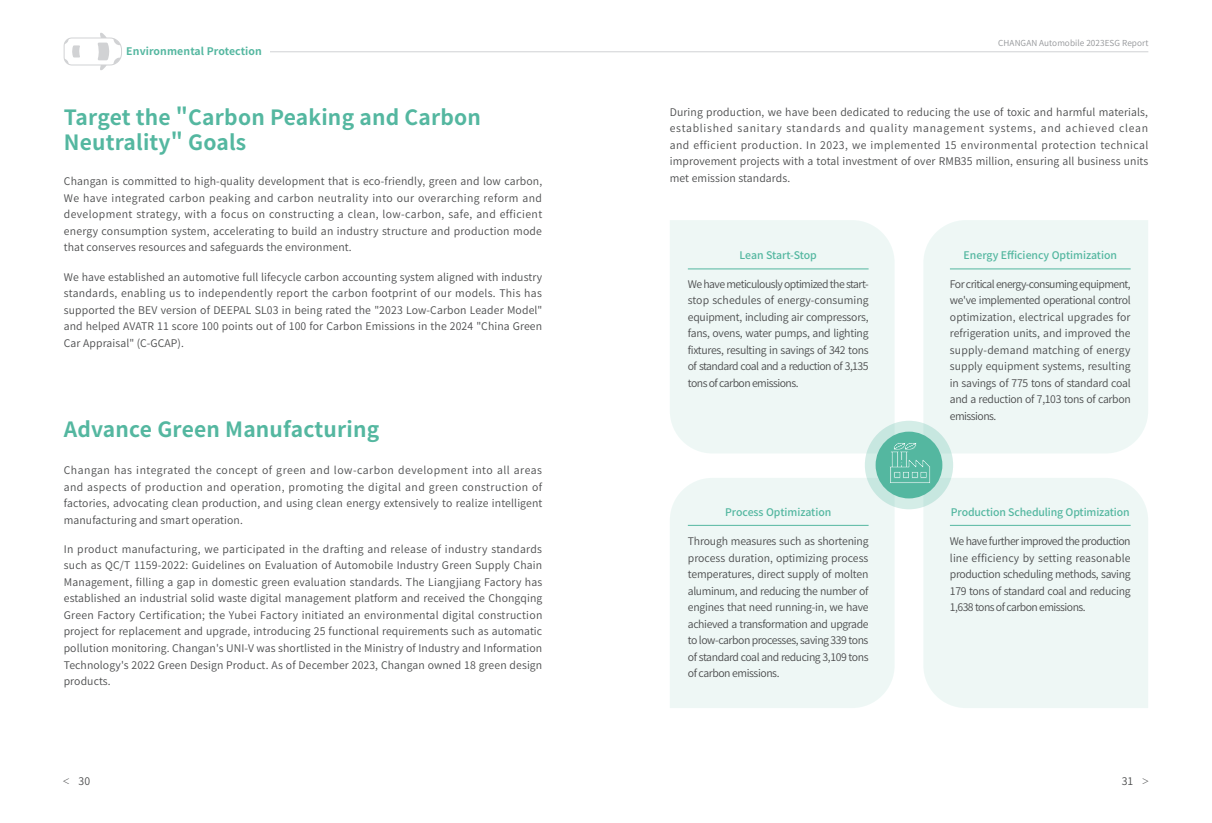
<style>
.page{position:relative;width:1212px;height:823px;background:#fff}
.page>*{position:absolute;margin:0;border:0;box-sizing:border-box;transform-origin:0 0}
.t1{font:700 21px/25.2px "Source Han Sans CN";letter-spacing:.01em;color:#54b7a0}
.t2{font:10.5px/16.5px "Source Han Sans CN";color:#4b4c4d;text-align:justify}
.t3{font:500 10.5px "Source Han Sans CN";letter-spacing:-.01em;color:#54b7a0}
.t4{font:700 10.5px "Source Han Sans CN";letter-spacing:.01em;color:#54b7a0}
.t5{font:8.25px "Source Han Sans SC";letter-spacing:.01em;color:#939598}
.s1{font-size:7.5px}
</style>
<div class="page">
<hr style="left:131px;top:51px;width:1017px;height:1px;background:#d1d2d4">
<svg style="left:64px;top:33px;width:58px;height:37px"></svg>
<div style="left:126px;top:46px;width:144px;height:12px;background:#fff"></div>
<div style="left:670px;top:220px;width:225px;height:233px;background:#eef7f5"></div>
<div style="left:670px;top:477px;width:225px;height:231px;background:#eef7f5"></div>
<div style="left:923px;top:220px;width:225px;height:233px;background:#eef7f5"></div>
<div style="left:923px;top:477px;width:225px;height:231px;background:#eef7f5"></div>
<hr style="left:688px;top:268px;width:180px;height:1px;background:#54b7a0">
<hr style="left:688px;top:525px;width:180px;height:1px;background:#54b7a0">
<hr style="left:950px;top:525px;width:180px;height:1px;background:#54b7a0">
<hr style="left:950px;top:268px;width:180px;height:1px;background:#54b7a0">
<svg style="left:865px;top:420px;width:88px;height:89px;background:#cbe9e2"></svg>
<div style="left:875px;top:431px;width:67px;height:67px;background:#54b7a0;border-radius:50%"></div>
<svg style="left:890px;top:443px;width:40px;height:40px"></svg>
<p class="t4" style="left:126px;top:46px;width:137px">Environmental Protection</p>
<h1 class="t1" style="left:64px;top:104px;width:419px">Target the "Carbon Peaking and Carbon<br>Neutrality" Goals</h1>
<p class="t2" style="left:64px;top:173px;width:480px">Changan is committed to high-quality development that is eco-friendly, green and low carbon, We have integrated carbon peaking and carbon neutrality into our overarching reform and development strategy, with a focus on constructing a clean, low-carbon, safe, and efficient energy consumption system, accelerating to build an industry structure and production mode that conserves resources and safeguards the environment.</p>
<p class="t2" style="left:64px;top:268px;width:480px">We have established an automotive full lifecycle carbon accounting system aligned with industry standards, enabling us to independently report the carbon footprint of our models. This has supported the BEV version of DEEPAL SL03 in being rated the "2023 Low-Carbon Leader Model" and helped AVATR 11 score 100 points out of 100 for Carbon Emissions in the 2024 "China Green Car Appraisal" (C-GCAP).</p>
<h1 class="t1" style="left:64px;top:416px;width:317px">Advance Green Manufacturing</h1>
<p class="t2" style="left:64px;top:462px;width:480px">Changan has integrated the concept of green and low-carbon development into all areas and aspects of production and operation, promoting the digital and green construction of factories, advocating clean production, and using clean energy extensively to realize intelligent manufacturing and smart operation.</p>
<p class="t2" style="left:64px;top:541px;width:480px">In product manufacturing, we participated in the drafting and release of industry standards such as QC/T 1159-2022: Guidelines on Evaluation of Automobile Industry Green Supply Chain Management, filling a gap in domestic green evaluation standards. The Liangjiang Factory has established an industrial solid waste digital management platform and received the Chongqing Green Factory Certification; the Yubei Factory initiated an environmental digital construction project for replacement and upgrade, introducing 25 functional requirements such as automatic pollution monitoring. Changan's UNI-V was shortlisted in the Ministry of Industry and Information Technology's 2022 Green Design Product. As of December 2023, Changan owned 18 green design products.</p>
<p class="t5" style="left:998px;top:38px;width:152px">CHANGAN Automobile 2023ESG Report</p>
<p class="t2" style="left:670px;top:104px;width:480px">During production, we have been dedicated to reducing the use of toxic and harmful materials, established sanitary standards and quality management systems, and achieved clean and efficient production. In 2023, we implemented 15 environmental protection technical improvement projects with a total investment of over RMB35 million, ensuring all business units met emission standards.</p>
<p class="t3" style="left:740px;top:249px;width:79px">Lean Start-Stop</p>
<p class="t2" style="left:688px;top:276px;width:182px">We have meticulously optimized the start&shy;stop schedules of energy-consuming equipment, including air compressors, fans, ovens, water pumps, and lighting fixtures, resulting in savings of 342 tons of standard coal and a reduction of 3,135 tons of carbon emissions.</p>
<p class="t3" style="left:963px;top:249px;width:155px">Energy Efficiency Optimization</p>
<p class="t2" style="left:950px;top:275px;width:182px">For critical energy-consuming equipment, we've implemented operational control optimization, electrical upgrades for refrigeration units, and improved the supply-demand matching of energy supply equipment systems, resulting in savings of 775 tons of standard coal and a reduction of 7,103 tons of carbon emissions.</p>
<p class="t3" style="left:725px;top:506px;width:108px">Process Optimization</p>
<p class="t3" style="left:951px;top:506px;width:180px">Production Scheduling Optimization</p>
<p class="t2" style="left:688px;top:533px;width:182px">Through measures such as shortening process duration, optimizing process temperatures, direct supply of molten aluminum, and reducing the number of engines that need running-in, we have achieved a transformation and upgrade to low-carbon processes, saving 339 tons of standard coal and reducing 3,109 tons of carbon emissions.</p>
<p class="t2" style="left:950px;top:533px;width:182px">We have further improved the production line efficiency by setting reasonable production scheduling methods, saving 179 tons of standard coal and reducing 1,638 tons of carbon emissions.</p>
<p class="t2" style="left:63px;top:773px;width:29px"><span class="s1">＜</span> 30</p>
<p class="t2" style="left:1122px;top:773px;width:29px">31 <span class="s1">＞</span></p>
</div>
